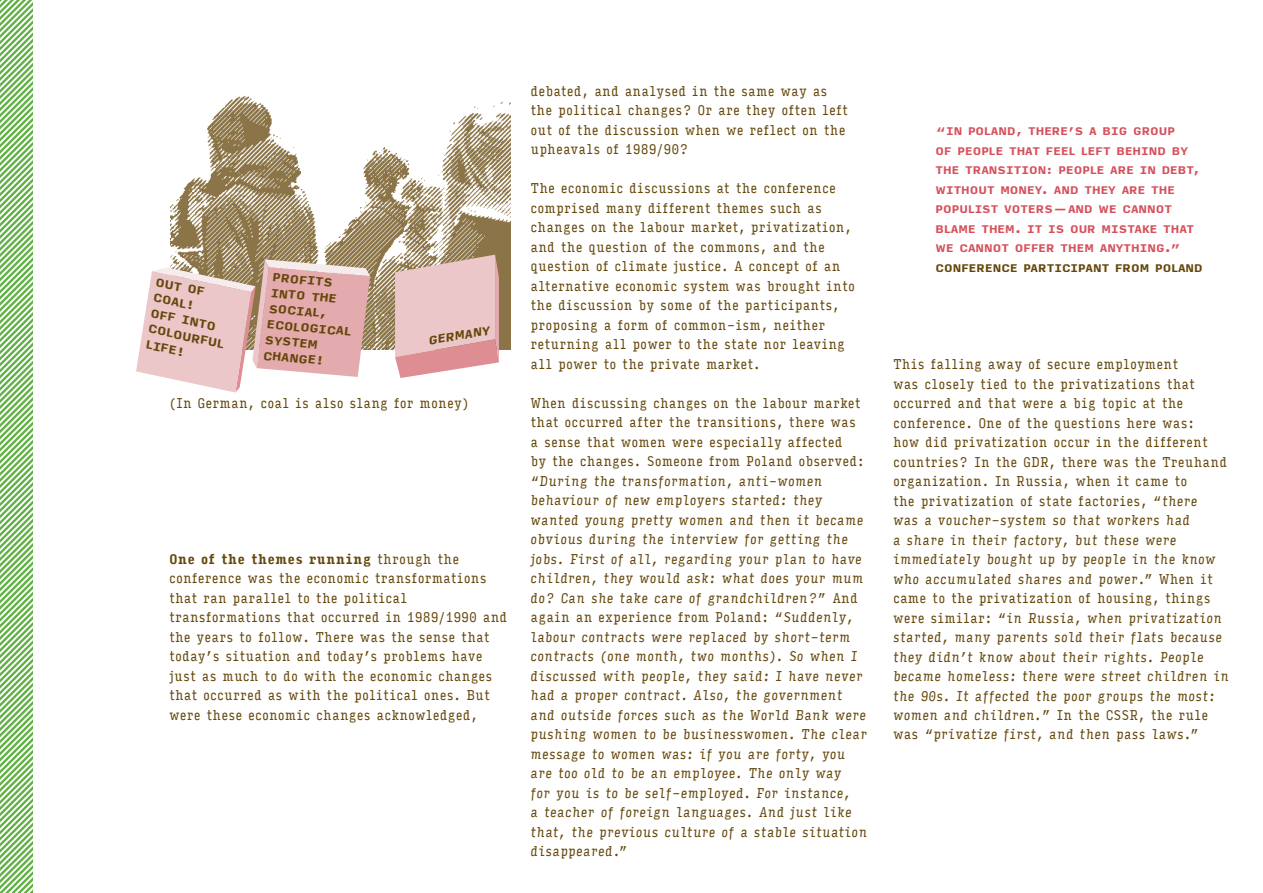
<style>
.page{position:relative;width:1263px;height:893px;background:#fff}
.page>*{position:absolute;margin:0;border:0;box-sizing:border-box;transform-origin:0 0}
.t1{font:13.5px/19.5px "Input Serif Compressed";color:#65470b}
.t2{font:italic 13.5px/19.5px "Input Serif Compressed";color:#65470b}
.t3{font:900 11.55px/20px "Input Sans";color:#65470b}
.t4{font:900 11.25px/15.8px "Input Sans";color:#65470b}
.t5{font:italic 900 11.25px "Input Sans";color:#65470b}
.t6{font:900 10.5px/19.5px "Input Sans";color:#d5515c}
.t7{font:900 10.5px "Input Sans";color:#65470b}
.s1{font-weight:700}
.s2{font-style:normal}
.s3{font-style:italic}
</style>
<div class="page">
<svg style="left:0;top:0;width:33px;height:893px"></svg>
<img style="left:170px;top:95px;width:340px;height:254px">
<svg style="left:395px;top:254px;width:104px;height:124px;background:#e5bcbc"></svg>
<svg style="left:136px;top:259px;width:235px;height:134px"></svg>
<p class="t4" style="left:271px;top:268px;width:87px;rotate:5deg">PROFITS<br>INTO THE<br>SOCIAL,<br>ECOLOGICAL<br>SYSTEM<br>CHANGE!</p>
<p class="t4" style="left:158px;top:273px;width:81px;rotate:12deg">OUT OF<br>COAL!<br>OFF INTO<br>COLOURFUL<br>LIFE!</p>
<p class="t3" style="left:270px;top:267px;width:95px;rotate:5deg">THERE IS<br>NO JUSTICE<br>WITHOUT<br>SOLIDARITY.</p>
<p class="t3" style="left:156px;top:272px;width:70px;rotate:12deg">THERE IS</p>
<p class="t3" style="left:150px;top:311px;width:88px;rotate:12deg">WITHOUT<br>DIVERSITY.</p>
<p class="t5" style="left:426px;top:331px;width:64px;rotate:-10deg">GERMANY</p>
<p class="t1" style="left:169px;top:392px;width:301px">(In German, coal is also slang for money)</p>
<p class="t1" style="left:169px;top:548px;width:340px"><span class="s1">One of the themes running</span> through the conference was the economic transformations that ran parallel to the political transformations that occurred in 1989/1990 and the years to follow. There was the sense that today’s situation and today’s problems have just as much to do with the economic changes that occurred as with the political ones. But were these economic changes acknowledged,</p>
<p class="t1" style="left:530px;top:80px;width:319px">debated, and analysed in the same way as the political changes? Or are they often left out of the discussion when we reflect on the upheavals of 1989/90?</p>
<p class="t1" style="left:530px;top:178px;width:326px">The economic discussions at the conference comprised many different themes such as changes on the labour market, privatization, and the question of the commons, and the question of climate justice. A concept of an alternative economic system was brought into the discussion by some of the participants, proposing a form of common-ism, neither returning all power to the state nor leaving all power to the private market.</p>
<p class="t2" style="left:530px;top:392px;width:339px"><span class="s2">When discussing changes on the labour market that occurred after the transitions, there was a sense that women were especially affected<br>by the changes. Someone from Poland observed: “</span>During the transformation, anti-women behaviour of new employers started: they wanted young pretty women and then it became obvious during the interview for getting the jobs. First of all, regarding your plan to have children, they would ask: what does your mum do? Can she take care of grandchildren?<span class="s2">” And again an experience from Poland: “</span>Suddenly, labour contracts were replaced by short-term contracts (one month, two months). So when I discussed with people, they said: I have never had a proper contract. Also, the government and outside forces such as the World Bank were pushing women to be businesswomen. The clear message to women was: if you are forty, you are too old to be an employee. The only way<br>for you is to be self-employed. For instance,<br>a teacher of foreign languages. And just like that, the previous culture of a stable situation disappeared<span class="s2">.”</span></p>
<p class="t6" style="left:935px;top:121px;width:266px">“IN POLAND, THERE’S A BIG GROUP<br>OF PEOPLE THAT FEEL LEFT BEHIND BY<br>THE TRANSITION: PEOPLE ARE IN DEBT,<br>WITHOUT MONEY. AND THEY ARE THE<br>POPULIST VOTERS—AND WE CANNOT<br>BLAME THEM. IT IS OUR MISTAKE THAT<br>WE CANNOT OFFER THEM ANYTHING.”</p>
<p class="t7" style="left:935px;top:258px;width:269px">CONFERENCE PARTICIPANT FROM POLAND</p>
<p class="t1" style="left:893px;top:354px;width:338px">This falling away of secure employment<br>was closely tied to the privatizations that occurred and that were a big topic at the conference. One of the questions here was:<br>how did privatization occur in the different countries? In the GDR, there was the Treuhand organization. In Russia, when it came to<br>the privatization of state factories, “<span class="s3">there<br>was a voucher-system so that workers had<br>a share in their factory, but these were immediately bought up by people in the know who accumulated shares and power</span>.” When it came to the privatization of housing, things were similar: “<span class="s3">in Russia, when privatization started, many parents sold their flats because they didn’t know about their rights. People became homeless: there were street children in the 90s. It affected the poor groups the most: women and children.</span>” In the CSSR, the rule was “<span class="s3">privatize first, and then pass laws</span>.”</p>
</div>
